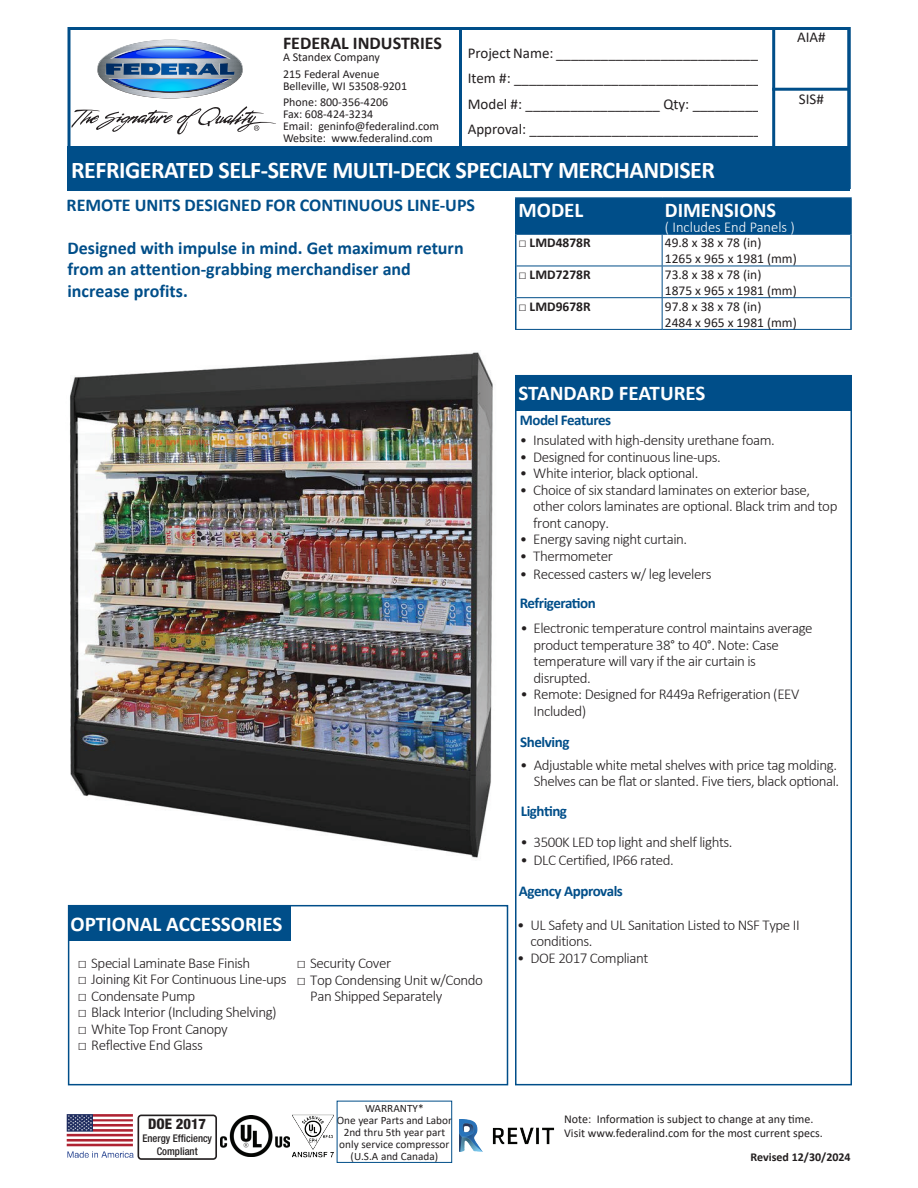
<style>
.page{position:relative;width:918px;height:1188px;background:#fff}
.page>*{position:absolute;margin:0;border:0;box-sizing:border-box;transform-origin:0 0}
.t1{font:700 24px "Calibri";letter-spacing:-.02em;color:#fff}
.t2{font:700 21px "Calibri";color:#fff}
.t3{font:700 18px/21.6px "Calibri";color:#004e89}
.t4{font:700 18px "Calibri";color:#231f20}
.t5{font:300 15px/16.5px "Calibri";letter-spacing:-.03em;color:#231f20}
.t6{font:15px/25.5px "Calibri";color:#231f20}
.t7{font:700 15px "Calibri";letter-spacing:-.03em;color:#004e89}
.t8{font:300 15px "Calibri";color:#fff}
.t9{font:800 condensed 14.55px "Helvetica Neue LT Std";color:#231f20}
.t10{font:13.5px/16.2px "Calibri";color:#231f20}
.t11{font:700 13.5px "Calibri";color:#231f20}
.t12{font:12px/16.5px "Calibri";color:#231f20}
.t13{font:700 12px "Calibri";color:#231f20}
.t14{font:11.25px/12px "Calibri";color:#231f20;text-align:center}
.t15{font:500 condensed 10.5px/12.6px "Helvetica Neue LT Std";color:#231f20;text-align:center}
.s1{font-style:inherit}
</style>
<div class="page">
<svg style="left:72px;top:106px;width:204px;height:29px"></svg>
<svg style="left:97px;top:40px;width:146px;height:59px"></svg>
<div style="left:68px;top:27px;width:782px;height:162px;border:3px solid #004e89"></div>
<div style="left:68px;top:146px;width:782px;height:44px;background:#004e89"></div>
<div style="left:772px;top:27px;width:78px;height:162px;border:3px solid #004e89"></div>
<hr style="left:772px;top:88px;width:77px;height:3px;background:#004e89">
<hr style="left:459px;top:28px;width:3px;height:120px;background:#004e89">
<img style="left:70px;top:352px;width:423px;height:506px">
<div style="left:337px;top:1101px;width:115px;height:62px;border:1px solid #004e89"></div>
<img style="left:221px;top:1115px;width:68px;height:42px">
<img style="left:293px;top:1115px;width:41px;height:43px">
<img style="left:459px;top:1119px;width:96px;height:32px">
<img style="left:66px;top:1114px;width:68px;height:43px">
<div style="left:517px;top:199px;width:333px;height:35px;background:#004e89"></div>
<hr style="left:661px;top:199px;width:2px;height:35px;background:#004e89">
<hr style="left:517px;top:234px;width:145px;height:1px;background:#004e89">
<hr style="left:662px;top:234px;width:188px;height:1px;background:#004e89">
<hr style="left:662px;top:235px;width:1px;height:31px;background:#004e89">
<hr style="left:517px;top:266px;width:145px;height:1px;background:#004e89">
<hr style="left:662px;top:266px;width:188px;height:1px;background:#004e89">
<hr style="left:662px;top:266px;width:1px;height:31px;background:#004e89">
<hr style="left:517px;top:297px;width:145px;height:1px;background:#004e89">
<hr style="left:662px;top:297px;width:188px;height:1px;background:#004e89">
<hr style="left:662px;top:298px;width:1px;height:31px;background:#004e89">
<hr style="left:515px;top:329px;width:147px;height:1px;background:#004e89">
<hr style="left:662px;top:329px;width:190px;height:1px;background:#004e89">
<hr style="left:515px;top:197px;width:147px;height:2px;background:#004e89">
<hr style="left:515px;top:199px;width:2px;height:35px;background:#004e89">
<hr style="left:662px;top:197px;width:190px;height:2px;background:#004e89">
<hr style="left:850px;top:199px;width:2px;height:35px;background:#004e89">
<hr style="left:515px;top:234px;width:2px;height:32px;background:#004e89">
<hr style="left:850px;top:234px;width:2px;height:32px;background:#004e89">
<hr style="left:515px;top:266px;width:2px;height:32px;background:#004e89">
<hr style="left:850px;top:266px;width:2px;height:32px;background:#004e89">
<hr style="left:515px;top:298px;width:2px;height:31px;background:#004e89">
<hr style="left:850px;top:298px;width:2px;height:31px;background:#004e89">
<div style="left:515px;top:375px;width:337px;height:710px;border:2px solid #004e89"></div>
<div style="left:515px;top:375px;width:335px;height:35px;background:#004e89"></div>
<div style="left:68px;top:905px;width:440px;height:180px;border:2px solid #004e89"></div>
<svg style="left:138px;top:1115px;width:79px;height:45px"></svg>
<div style="left:69px;top:906px;width:222px;height:35px;background:#004e89"></div>
<p class="t4" style="left:283px;top:30px;width:160px">FEDERAL INDUSTRIES</p>
<p class="t12" style="left:283px;top:49px;width:98px">A Standex Company<br>215 Federal Avenue</p>
<p class="t12" style="left:283px;top:77px;width:126px">Belleville, WI 53508-9201<br>Phone: 800-356-4206</p>
<p class="t12" style="left:283px;top:108px;width:157px;line-height:12px">Fax: 608-424-3234<br>Email: geninfo@federalind.com<br>Website: www.federalind.com</p>
<p class="t6" style="left:468px;top:40px;width:299px">Project Name: ____________________________ Item #: _________________________________ Model #: __________________ Qty: _________ Approval: _______________________________</p>
<h1 class="t1" style="left:71px;top:153px;width:645px">REFRIGERATED SELF-SERVE MULTI-DECK SPECIALTY MERCHANDISER</h1>
<p class="t6" style="left:797px;top:24px;width:30px">AIA#</p>
<p class="t6" style="left:799px;top:86px;width:27px">SIS#</p>
<p class="t3" style="left:67px;top:194px;width:410px">REMOTE UNITS DESIGNED FOR CONTINUOUS LINE-UPS</p>
<p class="t3" style="left:68px;top:237px;width:398px">Designed with impulse in mind. Get maximum return from an attention-grabbing merchandiser and increase profits.</p>
<h2 class="t2" style="left:71px;top:909px;width:213px">OPTIONAL ACCESSORIES</h2>
<p class="t5" style="left:78px;top:954px;width:174px">□ Special Laminate Base Finish</p>
<p class="t5" style="left:78px;top:971px;width:210px">□ Joining Kit For Continuous Line-ups</p>
<p class="t5" style="left:78px;top:987px;width:119px">□ Condensate Pump</p>
<p class="t5" style="left:78px;top:1004px;width:200px">□ Black Interior (Including Shelving)</p>
<p class="t5" style="left:78px;top:1020px;width:152px">□ White Top Front Canopy</p>
<p class="t5" style="left:78px;top:1037px;width:127px">□ Reflective End Glass</p>
<p class="t5" style="left:297px;top:955px;width:96px">□ Security Cover</p>
<p class="t5" style="left:310px;top:971px;width:174px;text-indent:-14px">□ Top Condensing Unit w/Condo<br>Pan Shipped Separately</p>
<p class="t9" style="left:148px;top:1115px;width:59px">DOE 2017</p>
<p class="t15" style="left:142px;top:1132px;width:71px">Energy Efficiency<br>Compliant</p>
<p class="t14" style="left:337px;top:1102px;width:117px">WARRANTY*<br>One year Parts and Labor<br>2nd thru 5th year part only service compressor (U.S.A and Canada)</p>
<h2 class="t2" style="left:518px;top:195px;width:66px">MODEL</h2>
<h2 class="t2" style="left:665px;top:195px;width:113px">DIMENSIONS</h2>
<p class="t8" style="left:665px;top:217px;width:132px">( Includes End Panels )</p>
<p class="t11" style="left:518px;top:233px;width:74px">□ LMD4878R</p>
<p class="t10" style="left:665px;top:234px;width:133px">49.8 x 38 x 78 (in)<br>1265 x 965 x 1981 (mm)</p>
<p class="t11" style="left:518px;top:265px;width:74px">□ LMD7278R</p>
<p class="t10" style="left:665px;top:266px;width:133px">73.8 x 38 x 78 (in)<br>1875 x 965 x 1981 (mm)</p>
<p class="t11" style="left:518px;top:296px;width:74px">□ LMD9678R</p>
<p class="t10" style="left:665px;top:298px;width:133px">97.8 x 38 x 78 (in)<br>2484 x 965 x 1981 (mm)</p>
<h2 class="t2" style="left:519px;top:379px;width:188px">STANDARD FEATURES</h2>
<p class="t7" style="left:520px;top:409px;width:93px">Model Features</p>
<p class="t5" style="left:520px;top:432px;width:257px">• Insulated with high-density urethane foam.</p>
<p class="t5" style="left:520px;top:448px;width:203px">• Designed for continuous line-ups.</p>
<p class="t5" style="left:520px;top:465px;width:180px">• White interior, black optional.</p>
<p class="t5" style="left:533px;top:481px;width:306px;text-indent:-13px">• Choice of six standard laminates on exterior base, other colors laminates are optional. Black trim and top front canopy.</p>
<p class="t5" style="left:520px;top:531px;width:169px">• Energy saving night curtain.</p>
<p class="t5" style="left:520px;top:547px;width:95px">• Thermometer</p>
<p class="t5" style="left:520px;top:565px;width:193px">• Recessed casters w/ leg levelers</p>
<p class="t7" style="left:520px;top:592px;width:78px">Refrigeration</p>
<p class="t5" style="left:534px;top:620px;width:281px;text-indent:-13px">• Electronic temperature control maintains average product temperature 38° to 40°. Note: Case temperature will vary if the air curtain is disrupted.</p>
<p class="t5" style="left:534px;top:686px;width:267px;text-indent:-13px">• Remote: Designed for R449a Refrigeration (EEV<br>Included)</p>
<p class="t7" style="left:520px;top:731px;width:51px">Shelving</p>
<p class="t5" style="left:520px;top:756px;width:321px;text-align:right">• Adjustable white metal shelves with price tag molding.<br>Shelves can be flat or slanted. Five tiers, black optional.</p>
<p class="t7" style="left:521px;top:801px;width:48px">Lighting</p>
<p class="t5" style="left:520px;top:833px;width:214px">• 3500K LED top light and shelf lights.</p>
<p class="t5" style="left:520px;top:851px;width:155px">• DLC Certified, IP66 rated.</p>
<p class="t7" style="left:519px;top:881px;width:105px">Agency Approvals</p>
<p class="t5" style="left:531px;top:917px;width:271px;text-indent:-13px">• UL Safety and UL Sanitation Listed to NSF Type II conditions.</p>
<p class="t5" style="left:517px;top:950px;width:133px">• DOE 2017 Compliant</p>
<p class="t12" style="left:564px;top:1111px;width:260px;line-height:14.4px">Note: Information is subject to change at any time.<br>Visit www.federalind.com for the most current specs.</p>
<p class="t13" style="left:750px;top:1149px;width:102px">Revised <span class="s1">12/30</span>/202<span class="s1">4</span></p>
</div>
